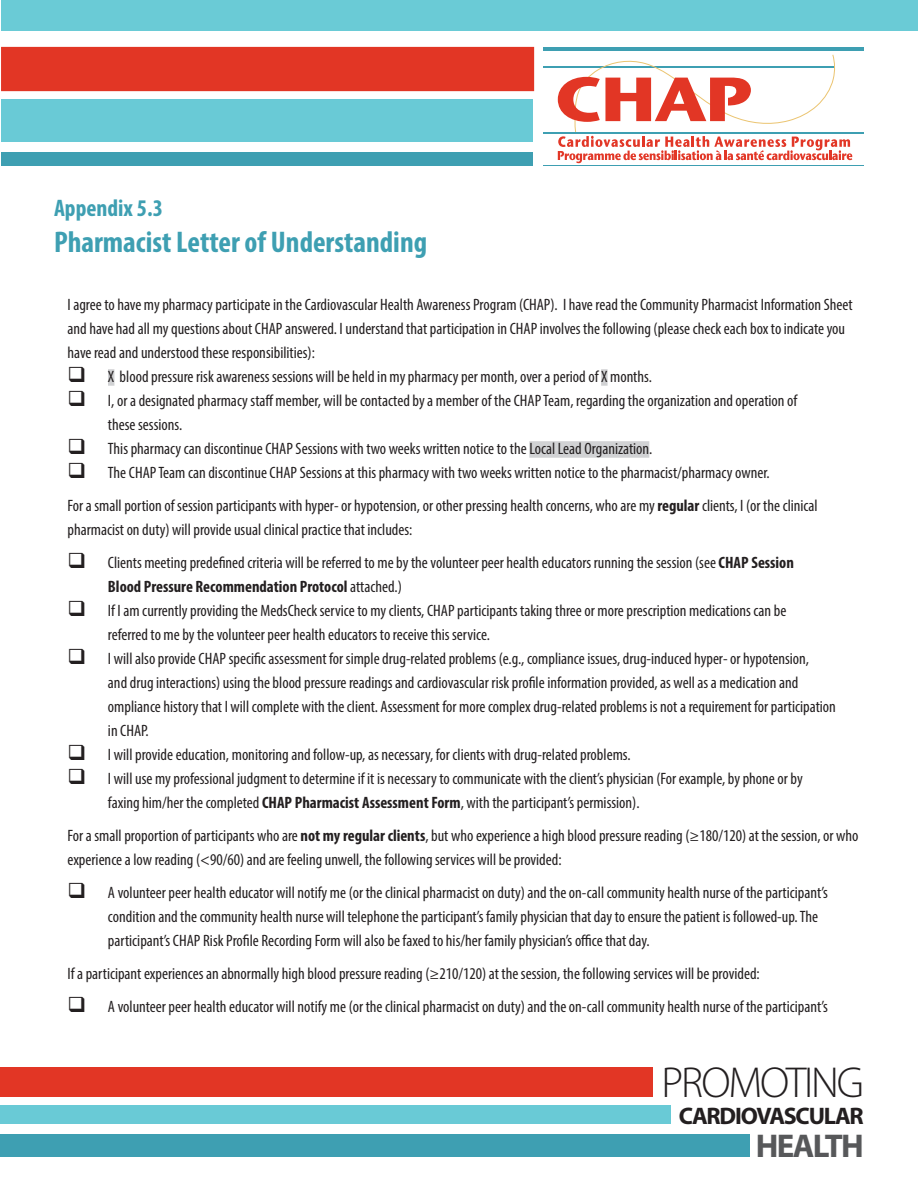
<style>
.page{position:relative;width:918px;height:1188px;background:#fff}
.page>*{position:absolute;margin:0;border:0;box-sizing:border-box;transform-origin:0 0}
.t1{font:300 43.5px "Myriad Pro";letter-spacing:-.05em;color:#231f20}
.t2{font:700 33px "Myriad Pro";letter-spacing:-.05em;color:#57585a}
.t3{font:700 condensed 30px "Myriad Pro";color:#3e9fb2}
.t4{font:700 24px "Myriad Pro";letter-spacing:-.05em;color:#231f20}
.t5{font:700 condensed 24px "Myriad Pro";color:#3e9fb2}
.t6{font:condensed 16.5px/24px "Myriad Pro";color:#231f20}
.s1{font-weight:700}
</style>
<div class="page">
<div style="left:108px;top:369px;width:6px;height:17px;background:#d1d2d4"></div>
<div style="left:601px;top:369px;width:7px;height:17px;background:#d1d2d4"></div>
<div style="left:529px;top:441px;width:120px;height:17px;background:#d1d2d4"></div>
<div style="left:2px;top:0;width:916px;height:31px;background:#6acbd6"></div>
<div style="left:2px;top:48px;width:531px;height:42px;background:#e23625"></div>
<div style="left:1px;top:47px;width:533px;height:44px;border:2px solid #e23625"></div>
<div style="left:2px;top:99px;width:531px;height:43px;background:#69cad6"></div>
<div style="left:2px;top:152px;width:531px;height:14px;background:#3e9fb2"></div>
<hr style="left:543px;top:48px;width:321px;height:3px;background:#3e9fb2">
<hr style="left:543px;top:165px;width:321px;height:1px;background:#3e9fb2">
<hr style="left:543px;top:66px;width:292px;height:2px;background:#3e9fb2">
<svg style="left:558px;top:54px;width:294px;height:109px"></svg>
<hr style="left:543px;top:132px;width:321px;height:2px;background:#3e9fb2">
<div style="left:0;top:1067px;width:653px;height:29px;background:#e23625"></div>
<div style="left:0;top:1106px;width:670px;height:18px;background:#69cad6"></div>
<div style="left:0;top:1135px;width:750px;height:22px;background:#3e9fb2"></div>
<h3 class="t5" style="left:54px;top:193px;width:110px">Appendix 5.3</h3>
<h3 class="t3" style="left:54px;top:223px;width:375px">Pharmacist Letter of Understanding</h3>
<p class="t6" style="left:68px;top:292px;width:787px">I agree to have my pharmacy participate in the Cardiovascular Health Awareness Program (CHAP). I have read the Community Pharmacist Information Sheet and have had all my questions about CHAP answered. I understand that participation in CHAP involves the following (please check each box to indicate you have read and understood these responsibilities):</p>
<p class="t6" style="left:68px;top:364px;width:586px">❑ X blood pressure risk awareness sessions will be held in my pharmacy per month, over a period of X months.</p>
<p class="t6" style="left:108px;top:388px;width:691px;text-indent:-40px">❑ I, or a designated pharmacy staff member, will be contacted by a member of the CHAP Team, regarding the organization and operation of these sessions.</p>
<p class="t6" style="left:68px;top:436px;width:587px">❑ This pharmacy can discontinue CHAP Sessions with two weeks written notice to the Local Lead Organization.</p>
<p class="t6" style="left:67px;top:456px;width:752px;line-height:33px">❑ The CHAP Team can discontinue CHAP Sessions at this pharmacy with two weeks written notice to the pharmacist/pharmacy owner.<br>For a small portion of session participants with hyper- or hypotension, or other pressing health concerns, who are my <span class="s1">regular</span> clients, I (or the clinical</p>
<p class="t6" style="left:67px;top:517px;width:346px">pharmacist on duty) will provide usual clinical practice that includes:</p>
<p class="t6" style="left:108px;top:550px;width:687px;text-indent:-40px">❑ Clients meeting predefined criteria will be referred to me by the volunteer peer health educators running the session (see <span class="s1">CHAP Session<br>Blood Pressure Recommendation Protocol</span> attached.)</p>
<p class="t6" style="left:108px;top:598px;width:680px;text-indent:-40px">❑ If I am currently providing the MedsCheck service to my clients, CHAP participants taking three or more prescription medications can be referred to me by the volunteer peer health educators to receive this service.</p>
<p class="t6" style="left:108px;top:646px;width:729px;text-indent:-40px">❑ I will also provide CHAP specific assessment for simple drug-related problems (e.g., compliance issues, drug-induced hyper- or hypotension,<br>and drug interactions) using the blood pressure readings and cardiovascular risk profile information provided, as well as a medication and ompliance history that I will complete with the client. Assessment for more complex drug-related problems is not a requirement for participation in CHAP.</p>
<p class="t6" style="left:68px;top:742px;width:565px">❑ I will provide education, monitoring and follow-up, as necessary, for clients with drug-related problems.</p>
<p class="t6" style="left:108px;top:766px;width:696px;text-indent:-40px">❑ I will use my professional judgment to determine if it is necessary to communicate with the client’s physician (For example, by phone or by faxing him/her the completed <span class="s1">CHAP Pharmacist Assessment Form</span>, with the participant’s permission).</p>
<p class="t6" style="left:67px;top:823px;width:793px">For a small proportion of participants who are <span class="s1">not my regular clients</span>, but who experience a high blood pressure reading (≥180/120) at the session, or who experience a low reading (&lt;90/60) and are feeling unwell, the following services will be provided:</p>
<p class="t6" style="left:108px;top:880px;width:721px;text-indent:-40px">❑ A volunteer peer health educator will notify me (or the clinical pharmacist on duty) and the on-call community health nurse of the participant’s condition and the community health nurse will telephone the participant’s family physician that day to ensure the patient is followed-up. The participant’s CHAP Risk Profile Recording Form will also be faxed to his/her family physician’s office that day.</p>
<p class="t6" style="left:67px;top:961px;width:694px">If a participant experiences an abnormally high blood pressure reading (≥210/120) at the session, the following services will be provided:</p>
<p class="t6" style="left:68px;top:994px;width:762px">❑ A volunteer peer health educator will notify me (or the clinical pharmacist on duty) and the on-call community health nurse of the participant’s</p>
<h1 class="t1" style="left:662px;top:1056px;width:204px">PROMOTING</h1>
<h3 class="t4" style="left:679px;top:1100px;width:187px">CARDIOVASCULAR</h3>
<h2 class="t2" style="left:756px;top:1124px;width:110px">HEALTH</h2>
</div>
